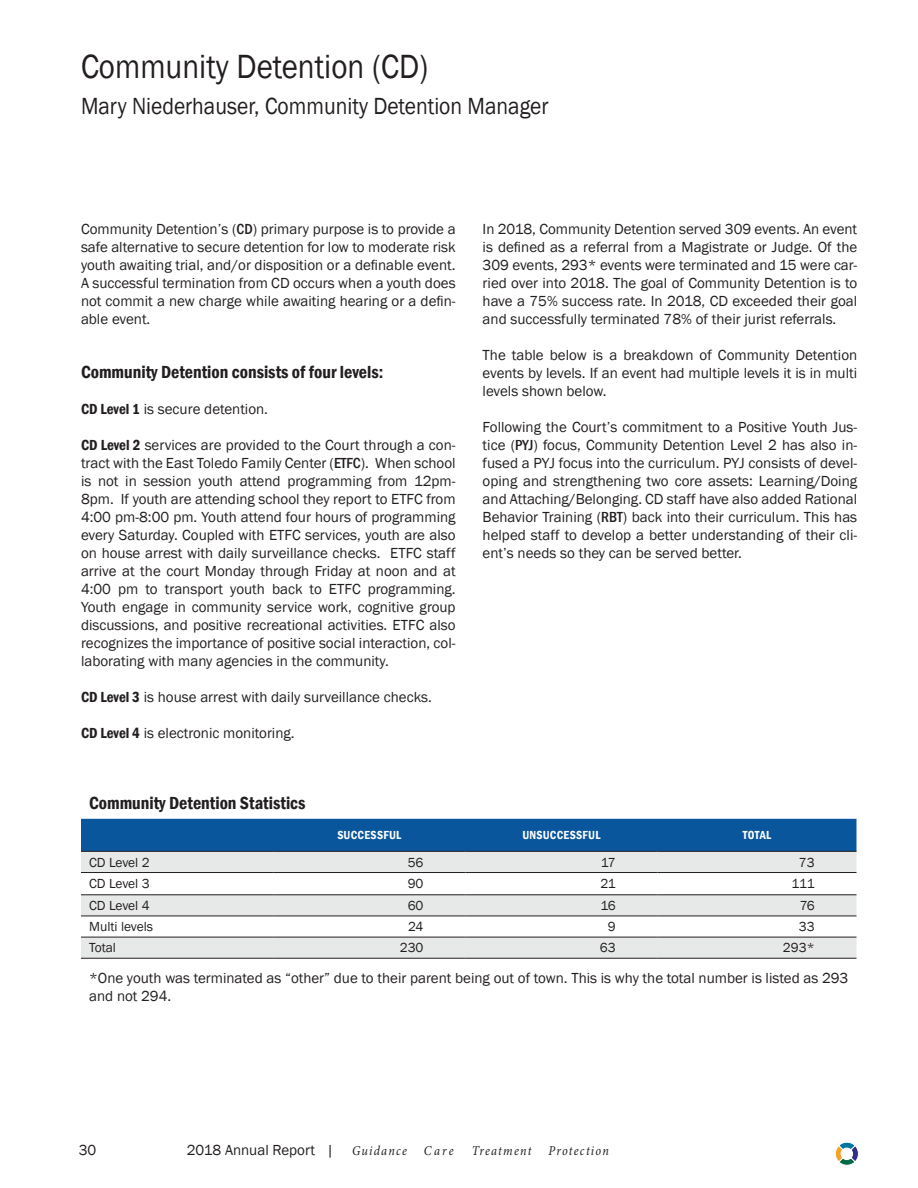
<style>
.page{position:relative;width:918px;height:1188px;background:#fff}
.page>*{position:absolute;margin:0;border:0;box-sizing:border-box;transform-origin:0 0}
.DeptHds{font:34.5px "Franklin Gothic";color:#231f20;scale:.9 1}
.DeptHds-2{font:24px "Franklin Gothic";color:#231f20;scale:.9 1}
.Table_Hds{font:600 condensed 18px "Franklin Gothic";color:#231f20}
.t1{font:15px/18px "Franklin Gothic";color:#231f20;text-align:justify}
.t2{font:13.5px "Franklin Gothic";color:#231f20}
.t3{font:italic 13.5px "Minion Pro";letter-spacing:.105em;color:#231f20;scale:.9 1}
.Table_ColHDS{font:600 condensed 12px "Franklin Gothic";letter-spacing:.02em;color:#fff}
.s1{font-weight:500;font-stretch:condensed}
.s2{font-weight:600;font-stretch:condensed}
</style>
<div class="page">
<svg style="left:835px;top:1142px;width:24px;height:24px"></svg>
<div style="left:81px;top:819px;width:775px;height:32px;background:#09569c"></div>
<svg style="left:81px;top:852px;width:775px;height:106px;fill:#e7e8e8"></svg>
<hr style="left:81px;top:851px;width:192px;height:1px;background:#231f20">
<hr style="left:273px;top:851px;width:192px;height:1px;background:#231f20">
<hr style="left:465px;top:851px;width:193px;height:1px;background:#231f20">
<hr style="left:658px;top:851px;width:199px;height:1px;background:#231f20">
<hr style="left:81px;top:872px;width:192px;height:1px;background:#231f20">
<hr style="left:273px;top:872px;width:192px;height:1px;background:#231f20">
<hr style="left:465px;top:872px;width:193px;height:1px;background:#231f20">
<hr style="left:658px;top:872px;width:199px;height:1px;background:#231f20">
<hr style="left:81px;top:894px;width:192px;height:1px;background:#231f20">
<hr style="left:273px;top:894px;width:192px;height:1px;background:#231f20">
<hr style="left:465px;top:894px;width:193px;height:1px;background:#231f20">
<hr style="left:658px;top:894px;width:199px;height:1px;background:#231f20">
<hr style="left:81px;top:916px;width:192px;height:1px;background:#231f20">
<hr style="left:273px;top:916px;width:192px;height:1px;background:#231f20">
<hr style="left:465px;top:916px;width:193px;height:1px;background:#231f20">
<hr style="left:658px;top:916px;width:199px;height:1px;background:#231f20">
<hr style="left:81px;top:937px;width:192px;height:1px;background:#231f20">
<hr style="left:273px;top:937px;width:192px;height:1px;background:#231f20">
<hr style="left:465px;top:937px;width:193px;height:1px;background:#231f20">
<hr style="left:658px;top:937px;width:199px;height:1px;background:#231f20">
<hr style="left:81px;top:958px;width:192px;height:1px;background:#231f20">
<hr style="left:273px;top:958px;width:192px;height:1px;background:#231f20">
<hr style="left:465px;top:958px;width:193px;height:1px;background:#231f20">
<hr style="left:658px;top:958px;width:199px;height:1px;background:#231f20">
<p class="DeptHds" style="left:81px;top:45px;width:388px">Community Detention (CD)</p>
<p class="DeptHds-2" style="left:81px;top:91px;width:521px">Mary Niederhauser, Community Detention Manager</p>
<p class="t1" style="left:81px;top:220px;width:376px">Community Detention’s (<span class="s1">CD</span>) primary purpose is to provide a safe alternative to secure detention for low to moderate risk youth awaiting trial, and/or disposition or a definable event.<br>A successful termination from CD occurs when a youth does not commit a new charge while awaiting hearing or a defin&shy;able event.</p>
<p class="Table_Hds" style="left:81px;top:360px;width:304px">Community Detention consists of four levels:</p>
<p class="t1" style="left:81px;top:400px;width:189px"><span class="s2">CD Level 1</span> is secure detention.</p>
<p class="t1" style="left:81px;top:436px;width:376px"><span class="s2">CD Level 2</span> services are provided to the Court through a con&shy;tract with the East Toledo Family Center (<span class="s1">ETFC</span>). When school is not in session youth attend programming from 12pm-8pm. If youth are attending school they report to ETFC from 4:00 pm-8:00 pm. Youth attend four hours of programming every Saturday. Coupled with ETFC services, youth are also on house arrest with daily surveillance checks. ETFC staff arrive at the court Monday through Friday at noon and at 4:00 pm to transport youth back to ETFC programming.<br>Youth engage in community service work, cognitive group discussions, and positive recreational activities. ETFC also recognizes the importance of positive social interaction, col&shy;laborating with many agencies in the community.</p>
<p class="t1" style="left:81px;top:688px;width:352px"><span class="s2">CD Level 3</span> is house arrest with daily surveillance checks.</p>
<p class="t1" style="left:81px;top:724px;width:215px"><span class="s2">CD Level 4</span> is electronic monitoring.</p>
<p class="Table_Hds" style="left:89px;top:791px;width:218px">Community Detention Statistics</p>
<p class="t1" style="left:483px;top:220px;width:376px">In 2018, Community Detention served 309 events. An event is defined as a referral from a Magistrate or Judge. Of the 309 events, 293* events were terminated and 15 were car&shy;ried over into 2018. The goal of Community Detention is to have a 75% success rate. In 2018, CD exceeded their goal and successfully terminated 78% of their jurist referrals.</p>
<p class="t1" style="left:483px;top:346px;width:376px">The table below is a breakdown of Community Detention events by levels. If an event had multiple levels it is in multi levels shown below.</p>
<p class="t1" style="left:483px;top:418px;width:376px">Following the Court’s commitment to a Positive Youth Jus&shy;tice (<span class="s1">PYJ</span>) focus, Community Detention Level 2 has also in&shy;fused a PYJ focus into the curriculum. PYJ consists of devel&shy;oping and strengthening two core assets: Learning/Doing and Attaching/Belonging. CD staff have also added Rational Behavior Training (<span class="s1">RBT</span>) back into their curriculum. This has helped staff to develop a better understanding of their cli&shy;ent’s needs so they can be served better.</p>
<p class="Table_ColHDS" style="left:337px;top:827px;width:65px">SUCCESSFUL</p>
<p class="Table_ColHDS" style="left:522px;top:827px;width:80px">UNSUCCESSFUL</p>
<p class="Table_ColHDS" style="left:743px;top:827px;width:30px">TOTAL</p>
<p class="t2" style="left:89px;top:854px;width:62px">CD Level 2</p>
<p class="t2" style="left:408px;top:854px;width:17px">56</p>
<p class="t2" style="left:601px;top:854px;width:16px">17</p>
<p class="t2" style="left:799px;top:854px;width:17px">73</p>
<p class="t2" style="left:89px;top:876px;width:62px">CD Level 3</p>
<p class="t2" style="left:408px;top:876px;width:17px">90</p>
<p class="t2" style="left:600px;top:876px;width:17px">21</p>
<p class="t2" style="left:791px;top:876px;width:25px">111</p>
<p class="t2" style="left:89px;top:897px;width:62px">CD Level 4</p>
<p class="t2" style="left:408px;top:897px;width:17px">60</p>
<p class="t2" style="left:600px;top:897px;width:17px">16</p>
<p class="t2" style="left:800px;top:897px;width:16px">76</p>
<p class="t2" style="left:89px;top:918px;width:66px">Multi levels</p>
<p class="t2" style="left:408px;top:918px;width:17px">24</p>
<p class="t2" style="left:608px;top:918px;width:9px">9</p>
<p class="t2" style="left:799px;top:918px;width:17px">33</p>
<p class="t2" style="left:89px;top:940px;width:29px">Total</p>
<p class="t2" style="left:400px;top:940px;width:25px">230</p>
<p class="t2" style="left:600px;top:940px;width:17px">63</p>
<p class="t2" style="left:783px;top:940px;width:33px">293*</p>
<p class="t1" style="left:89px;top:969px;width:761px">*One youth was terminated as “other” due to their parent being out of town. This is why the total number is listed as 293 and not 294.</p>
<p class="t1" style="left:79px;top:1142px;width:19px">30</p>
<p class="t1" style="left:187px;top:1142px;width:149px">2018 Annual Report |</p>
<p class="t3" style="left:352px;top:1142px;width:62px">Guidance</p>
<p class="t3" style="left:424px;top:1142px;width:35px">Care</p>
<p class="t3" style="left:472px;top:1142px;width:68px">Treatment</p>
<p class="t3" style="left:548px;top:1142px;width:69px">Protection</p>
</div>
